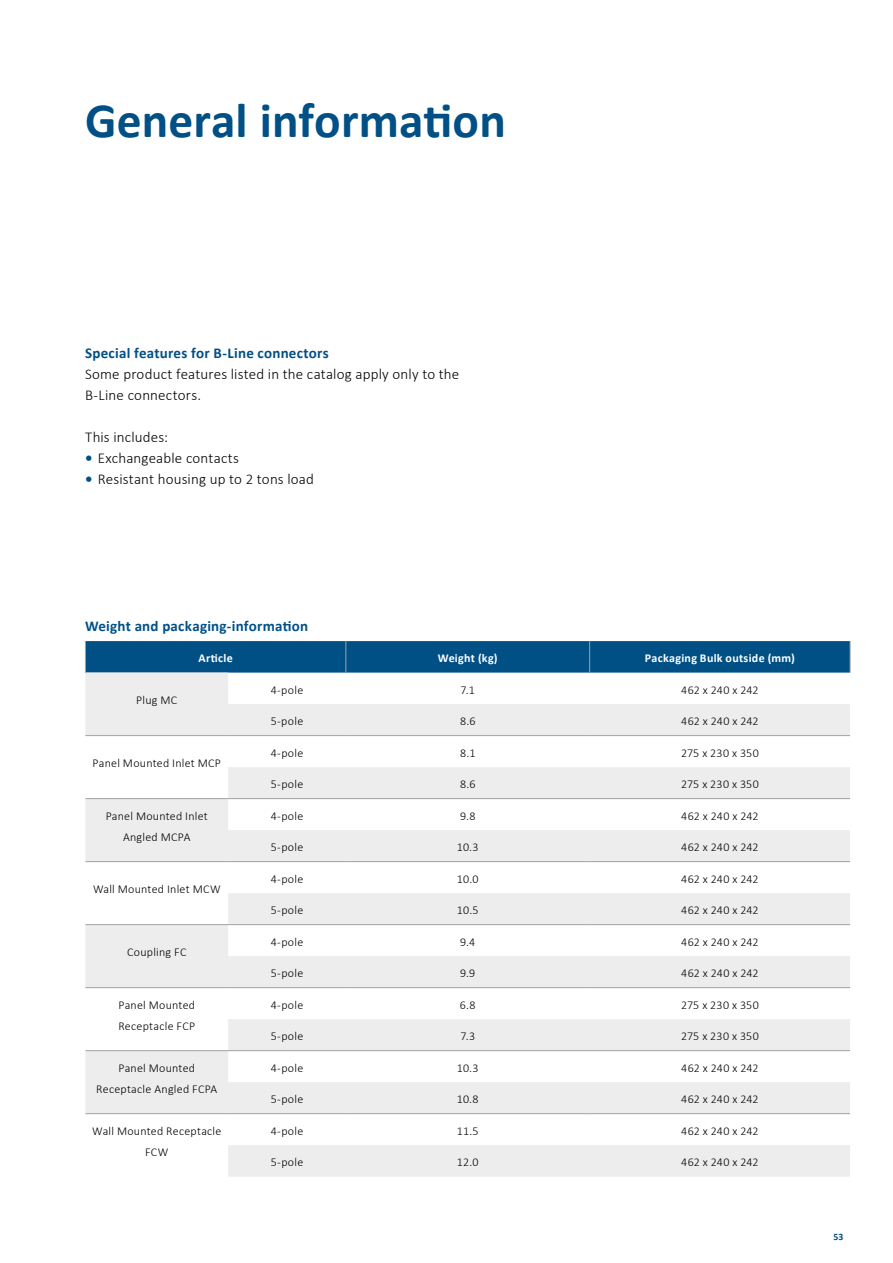
<style>
.page{position:relative;width:893px;height:1263px;background:#fff}
.page>*{position:absolute;margin:0;border:0;box-sizing:border-box;transform-origin:0 0}
.t1{font:700 49.5px "Calibri";color:#005086}
.t2{font:300 15px/21px "Calibri";letter-spacing:.01em;color:#000}
.t3{font:700 15px "Calibri";letter-spacing:.015em;color:#005086}
.t4{font:300 12px/21px "Calibri";letter-spacing:.02em;color:#000;text-align:center}
.t5{font:300 12px "Calibri";color:#000}
.t6{font:700 12px "Calibri";letter-spacing:.025em;color:#fff}
.t7{font:700 9.75px "Calibri";color:#005086}
.s1{font-weight:700;color:#005086}
</style>
<div class="page">
<div style="left:86px;top:641px;width:764px;height:32px;background:#005086"></div>
<svg style="left:85px;top:673px;width:765px;height:504px;fill:#f0f0f0"></svg>
<hr style="left:85px;top:641px;width:1px;height:32px;background:#a1a1a0">
<hr style="left:345px;top:641px;width:1px;height:32px;background:#a1a1a0">
<hr style="left:589px;top:641px;width:1px;height:32px;background:#a1a1a0">
<hr style="left:850px;top:641px;width:1px;height:32px;background:#a1a1a0">
<hr style="left:85px;top:735px;width:143px;height:1px;background:#a1a1a0">
<hr style="left:228px;top:735px;width:118px;height:1px;background:#a1a1a0">
<hr style="left:346px;top:735px;width:244px;height:1px;background:#a1a1a0">
<hr style="left:590px;top:735px;width:260px;height:1px;background:#a1a1a0">
<hr style="left:85px;top:798px;width:143px;height:1px;background:#a1a1a0">
<hr style="left:228px;top:798px;width:118px;height:1px;background:#a1a1a0">
<hr style="left:346px;top:798px;width:244px;height:1px;background:#a1a1a0">
<hr style="left:590px;top:798px;width:260px;height:1px;background:#a1a1a0">
<hr style="left:85px;top:861px;width:143px;height:1px;background:#a1a1a0">
<hr style="left:228px;top:861px;width:118px;height:1px;background:#a1a1a0">
<hr style="left:346px;top:861px;width:244px;height:1px;background:#a1a1a0">
<hr style="left:590px;top:861px;width:260px;height:1px;background:#a1a1a0">
<hr style="left:85px;top:924px;width:143px;height:1px;background:#a1a1a0">
<hr style="left:228px;top:924px;width:118px;height:1px;background:#a1a1a0">
<hr style="left:346px;top:924px;width:244px;height:1px;background:#a1a1a0">
<hr style="left:590px;top:924px;width:260px;height:1px;background:#a1a1a0">
<hr style="left:85px;top:987px;width:143px;height:1px;background:#a1a1a0">
<hr style="left:228px;top:987px;width:118px;height:1px;background:#a1a1a0">
<hr style="left:346px;top:987px;width:244px;height:1px;background:#a1a1a0">
<hr style="left:590px;top:987px;width:260px;height:1px;background:#a1a1a0">
<hr style="left:85px;top:1050px;width:143px;height:1px;background:#a1a1a0">
<hr style="left:228px;top:1050px;width:118px;height:1px;background:#a1a1a0">
<hr style="left:346px;top:1050px;width:244px;height:1px;background:#a1a1a0">
<hr style="left:590px;top:1050px;width:260px;height:1px;background:#a1a1a0">
<hr style="left:85px;top:1113px;width:143px;height:1px;background:#a1a1a0">
<hr style="left:228px;top:1113px;width:118px;height:1px;background:#a1a1a0">
<hr style="left:346px;top:1113px;width:244px;height:1px;background:#a1a1a0">
<hr style="left:590px;top:1113px;width:260px;height:1px;background:#a1a1a0">
<h1 class="t1" style="left:85px;top:89px;width:422px">General information</h1>
<p class="t3" style="left:85px;top:343px;width:245px">Special features for B-Line connectors</p>
<p class="t2" style="left:85px;top:364px;width:376px">Some product features listed in the catalog apply only to the<br>B-Line connectors.</p>
<p class="t2" style="left:85px;top:426px;width:85px">This includes:</p>
<p class="t2" style="left:85px;top:447px;width:156px"><span class="s1">•</span> Exchangeable contacts</p>
<p class="t2" style="left:85px;top:469px;width:230px"><span class="s1">•</span> Resistant housing up to 2 tons load</p>
<p class="t3" style="left:85px;top:616px;width:225px">Weight and packaging-information</p>
<p class="t4" style="left:136px;top:690px;width:43px">Plug MC</p>
<p class="t6" style="left:198px;top:650px;width:36px">Article</p>
<p class="t6" style="left:438px;top:654px;width:61px">Weight (kg)</p>
<p class="t6" style="left:645px;top:650px;width:151px">Packaging Bulk outside (mm)</p>
<p class="t4" style="left:271px;top:680px;width:34px">4-pole</p>
<p class="t4" style="left:461px;top:679px;width:16px">7.1</p>
<p class="t5" style="left:681px;top:682px;width:79px">462 x 240 x 242</p>
<p class="t4" style="left:271px;top:711px;width:34px">5-pole</p>
<p class="t4" style="left:460px;top:710px;width:17px">8.6</p>
<p class="t5" style="left:681px;top:714px;width:79px">462 x 240 x 242</p>
<p class="t4" style="left:93px;top:753px;width:130px">Panel Mounted Inlet MCP</p>
<p class="t4" style="left:271px;top:743px;width:34px">4-pole</p>
<p class="t4" style="left:460px;top:742px;width:17px">8.1</p>
<p class="t4" style="left:681px;top:742px;width:79px">275 x 230 x 350</p>
<p class="t4" style="left:271px;top:774px;width:34px">5-pole</p>
<p class="t4" style="left:460px;top:773px;width:17px">8.6</p>
<p class="t4" style="left:681px;top:773px;width:79px">275 x 230 x 350</p>
<p class="t4" style="left:106px;top:806px;width:104px">Panel Mounted Inlet<br>Angled MCPA</p>
<p class="t4" style="left:271px;top:806px;width:34px">4-pole</p>
<p class="t4" style="left:460px;top:805px;width:17px">9.8</p>
<p class="t5" style="left:681px;top:808px;width:79px">462 x 240 x 242</p>
<p class="t4" style="left:271px;top:837px;width:34px">5-pole</p>
<p class="t4" style="left:457px;top:836px;width:23px">10.3</p>
<p class="t5" style="left:681px;top:840px;width:79px">462 x 240 x 242</p>
<p class="t4" style="left:93px;top:879px;width:129px">Wall Mounted Inlet MCW</p>
<p class="t4" style="left:271px;top:869px;width:34px">4-pole</p>
<p class="t4" style="left:457px;top:868px;width:23px">10.0</p>
<p class="t5" style="left:681px;top:871px;width:79px">462 x 240 x 242</p>
<p class="t4" style="left:271px;top:900px;width:34px">5-pole</p>
<p class="t4" style="left:457px;top:899px;width:23px">10.5</p>
<p class="t5" style="left:681px;top:903px;width:79px">462 x 240 x 242</p>
<p class="t4" style="left:127px;top:942px;width:61px">Coupling FC</p>
<p class="t4" style="left:271px;top:932px;width:34px">4-pole</p>
<p class="t4" style="left:460px;top:931px;width:17px">9.4</p>
<p class="t5" style="left:681px;top:934px;width:79px">462 x 240 x 242</p>
<p class="t4" style="left:271px;top:963px;width:34px">5-pole</p>
<p class="t4" style="left:460px;top:962px;width:17px">9.9</p>
<p class="t5" style="left:681px;top:966px;width:79px">462 x 240 x 242</p>
<p class="t4" style="left:118px;top:995px;width:78px;text-align:left">Panel Mounted<br>Receptacle FCP</p>
<p class="t4" style="left:271px;top:995px;width:34px">4-pole</p>
<p class="t4" style="left:460px;top:994px;width:17px">6.8</p>
<p class="t4" style="left:681px;top:994px;width:79px">275 x 230 x 350</p>
<p class="t4" style="left:271px;top:1026px;width:34px">5-pole</p>
<p class="t4" style="left:460px;top:1025px;width:16px">7.3</p>
<p class="t4" style="left:681px;top:1025px;width:79px">275 x 230 x 350</p>
<p class="t4" style="left:96px;top:1058px;width:123px">Panel Mounted<br>Receptacle Angled FCPA</p>
<p class="t4" style="left:271px;top:1058px;width:34px">4-pole</p>
<p class="t4" style="left:457px;top:1057px;width:23px">10.3</p>
<p class="t5" style="left:681px;top:1060px;width:79px">462 x 240 x 242</p>
<p class="t4" style="left:271px;top:1089px;width:34px">5-pole</p>
<p class="t4" style="left:457px;top:1088px;width:23px">10.8</p>
<p class="t5" style="left:681px;top:1092px;width:79px">462 x 240 x 242</p>
<p class="t4" style="left:92px;top:1121px;width:131px">Wall Mounted Receptacle<br>FCW</p>
<p class="t4" style="left:271px;top:1121px;width:34px">4-pole</p>
<p class="t4" style="left:457px;top:1120px;width:23px">11.5</p>
<p class="t5" style="left:681px;top:1123px;width:79px">462 x 240 x 242</p>
<p class="t4" style="left:271px;top:1152px;width:34px">5-pole</p>
<p class="t4" style="left:457px;top:1151px;width:23px">12.0</p>
<p class="t5" style="left:681px;top:1155px;width:79px">462 x 240 x 242</p>
<p class="t7" style="left:833px;top:1233px;width:12px">53</p>
</div>
